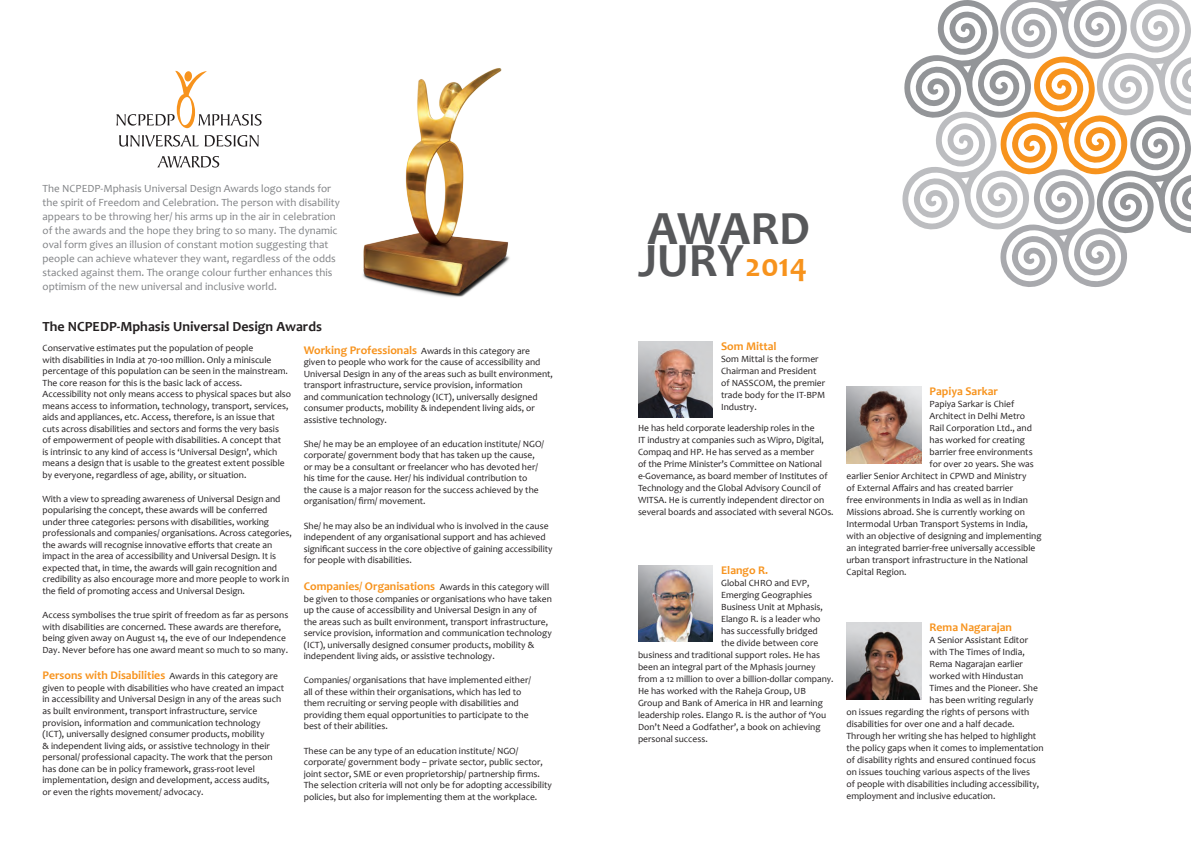
<style>
.page{position:relative;width:1191px;height:842px;background:#fff}
.page>*{position:absolute;margin:0;border:0;box-sizing:border-box;transform-origin:0 0}
.t1{font:700 48px "Candara";color:#57585a}
.t2{font:700 14px "Candara";color:#231f20}
.t3{font:700 11.8px "Candara";color:#f7931d}
.t4{font:11px/14px "Candara";color:#808285}
.t5{font:9.5px/11.5px "Candara";color:#231f20}
.s1{font-weight:400;font-size:9.5px;color:#231f20}
.s2{font-weight:700;font-size:11.8px;color:#f7931d}
.s3{font-size:33px;color:#f7931d}
</style>
<div class="page">
<svg style="left:119px;top:135px;width:80px;height:12px"></svg>
<svg style="left:205px;top:135px;width:54px;height:12px"></svg>
<svg style="left:157px;top:156px;width:62px;height:12px"></svg>
<svg style="left:116px;top:71px;width:145px;height:57px"></svg>
<img style="left:363px;top:68px;width:147px;height:229px">
<img style="left:638px;top:342px;width:74px;height:76px">
<img style="left:638px;top:565px;width:74px;height:76px">
<svg style="left:902px;top:0;width:289px;height:287px"></svg>
<img style="left:846px;top:387px;width:75px;height:76px">
<img style="left:846px;top:623px;width:75px;height:76px">
<p class="t4" style="left:43px;top:182px;width:299px">The NCPEDP-Mphasis Universal Design Awards logo stands for the spirit of Freedom and Celebration. The person with disability appears to be throwing her/ his arms up in the air in celebration of the awards and the hope they bring to so many. The dynamic oval form gives an illusion of constant motion suggesting that people can achieve whatever they want, regardless of the odds stacked against them. The orange colour further enhances this optimism of the new universal and inclusive world.</p>
<p class="t2" style="left:43px;top:318px;width:281px">The NCPEDP-Mphasis Universal Design Awards</p>
<p class="t5" style="left:43px;top:342px;width:250px">Conservative estimates put the population of people<br>with disabilities in India at 70-100 million. Only a miniscule percentage of this population can be seen in the mainstream.<br>The core reason for this is the basic lack of access.<br>Accessibility not only means access to physical spaces but also means access to information, technology, transport, services, aids and appliances, etc. Access, therefore, is an issue that cuts across disabilities and sectors and forms the very basis<br>of empowerment of people with disabilities. A concept that<br>is intrinsic to any kind of access is ‘Universal Design’, which means a design that is usable to the greatest extent possible by everyone, regardless of age, ability, or situation.</p>
<p class="t5" style="left:43px;top:493px;width:251px">With a view to spreading awareness of Universal Design and popularising the concept, these awards will be conferred under three categories: persons with disabilities, working professionals and companies/ organisations. Across categories, the awards will recognise innovative efforts that create an impact in the area of accessibility and Universal Design. It is expected that, in time, the awards will gain recognition and credibility as also encourage more and more people to work in the field of promoting access and Universal Design.</p>
<p class="t5" style="left:43px;top:609px;width:247px">Access symbolises the true spirit of freedom as far as persons with disabilities are concerned. These awards are therefore, being given away on August 14, the eve of our Independence Day. Never before has one award meant so much to so many.</p>
<p class="t3" style="left:43px;top:668px;width:237px">Persons with Disabilities <span class="s1">Awards in this category are</span></p>
<p class="t5" style="left:43px;top:682px;width:243px">given to people with disabilities who have created an impact in accessibility and Universal Design in any of the areas such as built environment, transport infrastructure, service provision, information and communication technology (ICT), universally designed consumer products, mobility<br>&amp; independent living aids, or assistive technology in their personal/ professional capacity. The work that the person has done can be in policy framework, grass-root level implementation, design and development, access audits,<br>or even the rights movement/ advocacy.</p>
<p class="t5" style="left:304px;top:345px;width:251px"><span class="s2">Working Professionals</span> Awards in this category are given to people who work for the cause of accessibility and Universal Design in any of the areas such as built environment, transport infrastructure, service provision, information<br>and communication technology (ICT), universally designed consumer products, mobility &amp; independent living aids, or assistive technology.</p>
<p class="t5" style="left:304px;top:438px;width:242px">She/ he may be an employee of an education institute/ NGO/ corporate/ government body that has taken up the cause, or may be a consultant or freelancer who has devoted her/ his time for the cause. Her/ his individual contribution to<br>the cause is a major reason for the success achieved by the organisation/ firm/ movement.</p>
<p class="t5" style="left:304px;top:520px;width:250px">She/ he may also be an individual who is involved in the cause independent of any organisational support and has achieved significant success in the core objective of gaining accessibility for people with disabilities.</p>
<p class="t5" style="left:304px;top:581px;width:249px"><span class="s2">Companies/ Organisations</span> Awards in this category will be given to those companies or organisations who have taken up the cause of accessibility and Universal Design in any of the areas such as built environment, transport infrastructure, service provision, information and communication technology (ICT), universally designed consumer products, mobility &amp; independent living aids, or assistive technology.</p>
<p class="t5" style="left:304px;top:674px;width:229px">Companies/ organisations that have implemented either/ all of these within their organisations, which has led to them recruiting or serving people with disabilities and providing them equal opportunities to participate to the best of their abilities.</p>
<p class="t5" style="left:304px;top:745px;width:250px">These can be any type of an education institute/ NGO/ corporate/ government body – private sector, public sector, joint sector, SME or even proprietorship/ partnership firms.<br>The selection criteria will not only be for adopting accessibility policies, but also for implementing them at the workplace.</p>
<h2 class="t1" style="left:647px;top:199px;width:164px">AWARD</h2>
<h2 class="t1" style="left:638px;top:231px;width:171px">JURY <span class="s3">2014</span></h2>
<h3 class="t3" style="left:721px;top:339px;width:57px">Som Mittal</h3>
<p class="t5" style="left:721px;top:353px;width:106px;line-height:12px">Som Mittal is the former<br>Chairman and President of NASSCOM, the premier trade body for the IT-BPM<br>Industry.</p>
<p class="t5" style="left:638px;top:422px;width:197px;line-height:12px">He has held corporate leadership roles in the<br>IT industry at companies such as Wipro, Digital, Compaq and HP. He has served as a member<br>of the Prime Minister’s Committee on National e-Governance, as board member of Institutes of Technology and the Global Advisory Council of WITSA. He is currently independent director on several boards and associated with several NGOs.</p>
<h3 class="t3" style="left:721px;top:562px;width:49px">Elango R.</h3>
<p class="t5" style="left:721px;top:577px;width:90px">Global CHRO and EVP,</p>
<p class="t5" style="left:721px;top:589px;width:93px">Emerging Geographies</p>
<p class="t5" style="left:721px;top:601px;width:103px">Business Unit at Mphasis,</p>
<p class="t5" style="left:721px;top:613px;width:101px">Elango R. is a leader who</p>
<p class="t5" style="left:721px;top:625px;width:98px">has successfully bridged</p>
<p class="t5" style="left:721px;top:637px;width:99px">the divide between core</p>
<p class="t5" style="left:638px;top:649px;width:184px">business and traditional support roles. He has</p>
<p class="t5" style="left:638px;top:661px;width:179px">been an integral part of the Mphasis journey</p>
<p class="t5" style="left:638px;top:673px;width:197px">from a 12 million to over a billion-dollar company.</p>
<p class="t5" style="left:638px;top:685px;width:169px">He has worked with the Raheja Group, UB</p>
<p class="t5" style="left:638px;top:697px;width:186px">Group and Bank of America in HR and learning</p>
<p class="t5" style="left:638px;top:709px;width:190px">leadership roles. Elango R. is the author of ‘You</p>
<p class="t5" style="left:638px;top:721px;width:184px">Don’t Need a Godfather’, a book on achieving</p>
<p class="t5" style="left:638px;top:733px;width:71px">personal success.</p>
<h3 class="t3" style="left:929px;top:384px;width:70px">Papiya Sarkar</h3>
<p class="t5" style="left:929px;top:399px;width:86px">Papiya Sarkar is Chief</p>
<p class="t5" style="left:929px;top:411px;width:97px">Architect in Delhi Metro</p>
<p class="t5" style="left:929px;top:423px;width:104px">Rail Corporation Ltd., and</p>
<p class="t5" style="left:929px;top:435px;width:97px">has worked for creating</p>
<p class="t5" style="left:929px;top:447px;width:105px">barrier free environments</p>
<p class="t5" style="left:929px;top:459px;width:106px">for over 20 years. She was</p>
<p class="t5" style="left:846px;top:471px;width:181px">earlier Senior Architect in CPWD and Ministry</p>
<p class="t5" style="left:846px;top:483px;width:168px">of External Affairs and has created barrier</p>
<p class="t5" style="left:846px;top:495px;width:183px">free environments in India as well as in Indian</p>
<p class="t5" style="left:846px;top:507px;width:180px">Missions abroad. She is currently working on</p>
<p class="t5" style="left:846px;top:519px;width:183px">Intermodal Urban Transport Systems in India,</p>
<p class="t5" style="left:846px;top:531px;width:196px">with an objective of designing and implementing</p>
<p class="t5" style="left:846px;top:543px;width:190px">an integrated barrier-free universally accessible</p>
<p class="t5" style="left:846px;top:555px;width:183px">urban transport infrastructure in the National</p>
<p class="t5" style="left:846px;top:567px;width:62px">Capital Region.</p>
<h3 class="t3" style="left:929px;top:620px;width:84px">Rema Nagarajan</h3>
<p class="t5" style="left:929px;top:635px;width:100px">A Senior Assistant Editor</p>
<p class="t5" style="left:929px;top:647px;width:97px">with The Times of India,</p>
<p class="t5" style="left:929px;top:659px;width:95px">Rema Nagarajan earlier</p>
<p class="t5" style="left:929px;top:671px;width:95px">worked with Hindustan</p>
<p class="t5" style="left:929px;top:683px;width:110px">Times and the Pioneer. She</p>
<p class="t5" style="left:929px;top:695px;width:105px">has been writing regularly</p>
<p class="t5" style="left:846px;top:707px;width:184px">on issues regarding the rights of persons with</p>
<p class="t5" style="left:846px;top:719px;width:170px">disabilities for over one and a half decade.</p>
<p class="t5" style="left:846px;top:731px;width:191px">Through her writing she has helped to highlight</p>
<p class="t5" style="left:846px;top:743px;width:199px">the policy gaps when it comes to implementation</p>
<p class="t5" style="left:846px;top:755px;width:191px">of disability rights and ensured continued focus</p>
<p class="t5" style="left:846px;top:767px;width:185px">on issues touching various aspects of the lives</p>
<p class="t5" style="left:846px;top:779px;width:194px">of people with disabilities including accessibility,</p>
<p class="t5" style="left:846px;top:791px;width:151px">employment and inclusive education.</p>
</div>
